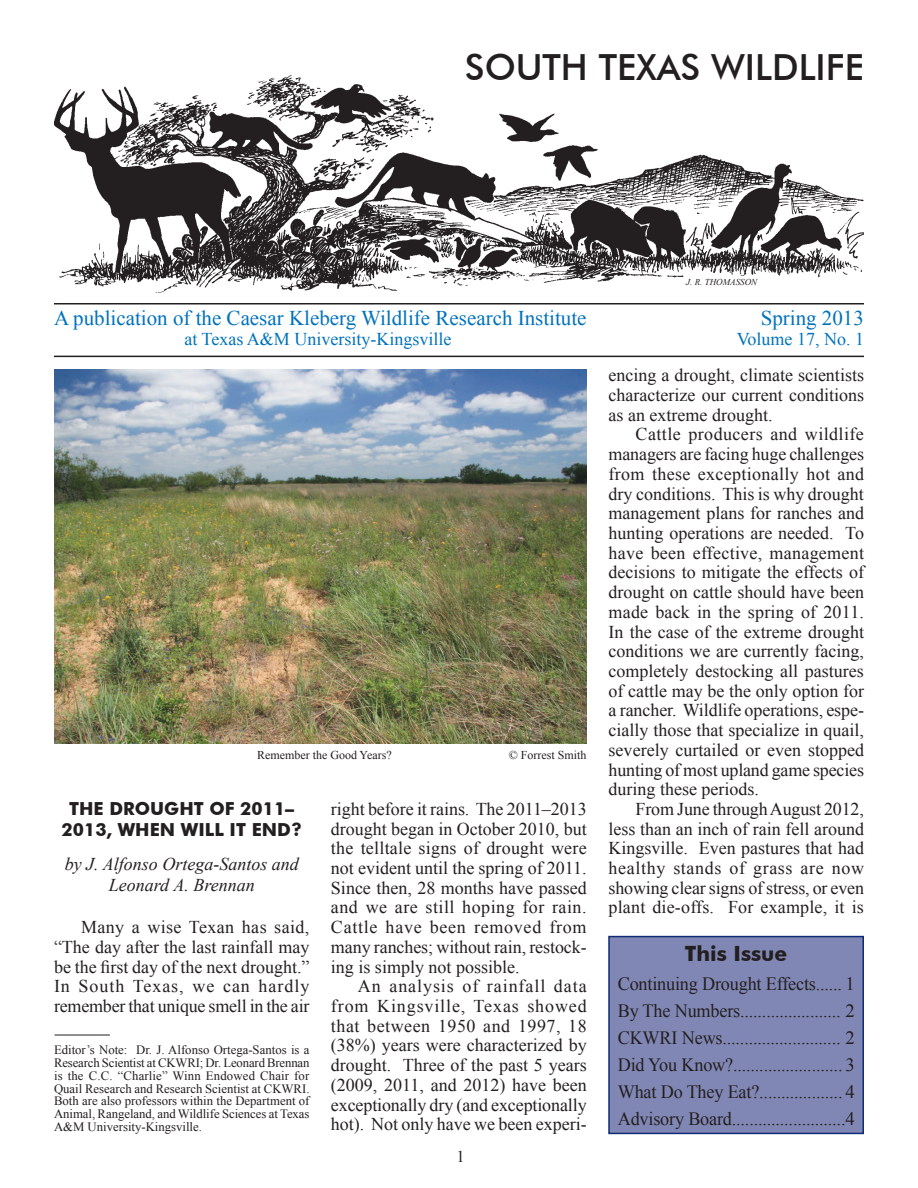
<style>
.page{position:relative;width:918px;height:1188px;background:#fff}
.page>*{position:absolute;margin:0;border:0;box-sizing:border-box;transform-origin:0 0}
.t1{font:500 36px "Futura BT";color:#231f20}
.t2{font:21px "Times New Roman";color:#0072bc}
.t3{font:700 21px "Futura BT";color:#231f20}
.t4{font:18.75px "Times New Roman";letter-spacing:-.01em;color:#231f20}
.t5{font:18px/19.6px "Times New Roman";color:#231f20;text-align:justify}
.t6{font:18px "Times New Roman";color:#0072bc}
.t7{font:italic 18px/21px "Times New Roman";color:#231f20;text-align:center}
.t8{font:700 18px/21px "Futura BT";color:#231f20;text-align:center}
.t9{font:16.5px "Times New Roman";color:#231f20}
.t10{font:12.75px/12.8px "Times New Roman";color:#231f20;text-align:justify}
.t11{font:12px "Times New Roman";color:#231f20}
.t12{font:italic 9px "Times New Roman";color:#231f20}
</style>
<div class="page">
<hr style="left:54px;top:356px;width:810px;height:1px;background:#231f20">
<div style="left:608px;top:936px;width:256px;height:198px;background:#8187b4;border:2px solid #0e2c75"></div>
<hr style="left:54px;top:303px;width:810px;height:1px;background:#231f20">
<img style="left:54px;top:75px;width:810px;height:218px">
<hr style="left:55px;top:1035px;width:55px;height:1px;background:#231f20">
<img style="left:54px;top:369px;width:532px;height:374px">
<p class="t1" style="left:465px;top:46px;width:401px">SOUTH TEXAS WILDLIFE</p>
<p class="t12" style="left:686px;top:276px;width:72px">J. R. THOMASSON</p>
<p class="t2" style="left:54px;top:304px;width:534px">A publication of the Caesar Kleberg Wildlife Research Institute</p>
<p class="t2" style="left:761px;top:304px;width:105px">Spring 2013</p>
<p class="t6" style="left:184px;top:327px;width:268px">at Texas A&amp;M University-Kingsville</p>
<p class="t6" style="left:737px;top:327px;width:129px">Volume 17, No. 1</p>
<p class="t11" style="left:257px;top:747px;width:136px">Remember the Good Years?</p>
<p class="t11" style="left:509px;top:747px;width:79px">© Forrest Smith</p>
<p class="t8" style="left:62px;top:798px;width:242px">THE DROUGHT OF 2011–<br>2013, WHEN WILL IT END?</p>
<p class="t7" style="left:65px;top:853px;width:236px">by J. Alfonso Ortega-Santos and<br>Leonard A. Brennan</p>
<p class="t5" style="left:54px;top:917px;width:257px;text-indent:27px">Many a wise Texan has said, “The day after the last rainfall may be the first day of the next drought.” In South Texas, we can hardly remember that unique smell in the air</p>
<p class="t10" style="left:54px;top:1043px;width:257px">Editor’s Note: Dr. J. Alfonso Ortega-Santos is a Research Scientist at CKWRI; Dr. Leonard Brennan is the C.C. “Charlie” Winn Endowed Chair for Quail Research and Research Scientist at CKWRI.<br>Both are also professors within the Department of Animal, Rangeland, and Wildlife Sciences at Texas A&amp;M University-Kingsville.</p>
<p class="t5" style="left:331px;top:799px;width:257px">right before it rains. The 2011–2013 drought began in October 2010, but the telltale signs of drought were not evident until the spring of 2011.<br>Since then, 28 months have passed and we are still hoping for rain.<br>Cattle have been removed from many ranches; without rain, restock&shy;ing is simply not possible.</p>
<p class="t5" style="left:331px;top:976px;width:257px;text-indent:27px">An analysis of rainfall data from Kingsville, Texas showed that between 1950 and 1997, 18 (38%) years were characterized by drought. Three of the past 5 years (2009, 2011, and 2012) have been exceptionally dry (and exceptionally hot). Not only have we been experi-</p>
<p class="t9" style="left:457px;top:1145px;width:10px">1</p>
<p class="t5" style="left:609px;top:365px;width:257px">encing a drought, climate scientists characterize our current conditions as an extreme drought.</p>
<p class="t5" style="left:609px;top:424px;width:257px;text-indent:27px">Cattle producers and wildlife managers are facing huge challenges from these exceptionally hot and dry conditions. This is why drought management plans for ranches and hunting operations are needed. To have been effective, management decisions to mitigate the effects of drought on cattle should have been made back in the spring of 2011.<br>In the case of the extreme drought conditions we are currently facing, completely destocking all pastures of cattle may be the only option for a rancher. Wildlife operations, espe&shy;cially those that specialize in quail, severely curtailed or even stopped hunting of most upland game species during these periods.</p>
<p class="t5" style="left:609px;top:799px;width:257px;text-indent:27px">From June through August 2012, less than an inch of rain fell around Kingsville. Even pastures that had healthy stands of grass are now showing clear signs of stress, or even plant die-offs. For example, it is</p>
<p class="t3" style="left:685px;top:941px;width:104px">This Issue</p>
<p class="t4" style="left:618px;top:971px;width:239px">Continuing Drought Effects...... 1</p>
<p class="t4" style="left:618px;top:998px;width:238px">By The Numbers....................... 2</p>
<p class="t4" style="left:618px;top:1025px;width:238px">CKWRI News........................... 2</p>
<p class="t4" style="left:618px;top:1052px;width:239px">Did You Know?......................... 3</p>
<p class="t4" style="left:618px;top:1079px;width:239px">What Do They Eat?................... 4</p>
<p class="t4" style="left:618px;top:1106px;width:239px">Advisory Board..........................4</p>
</div>
